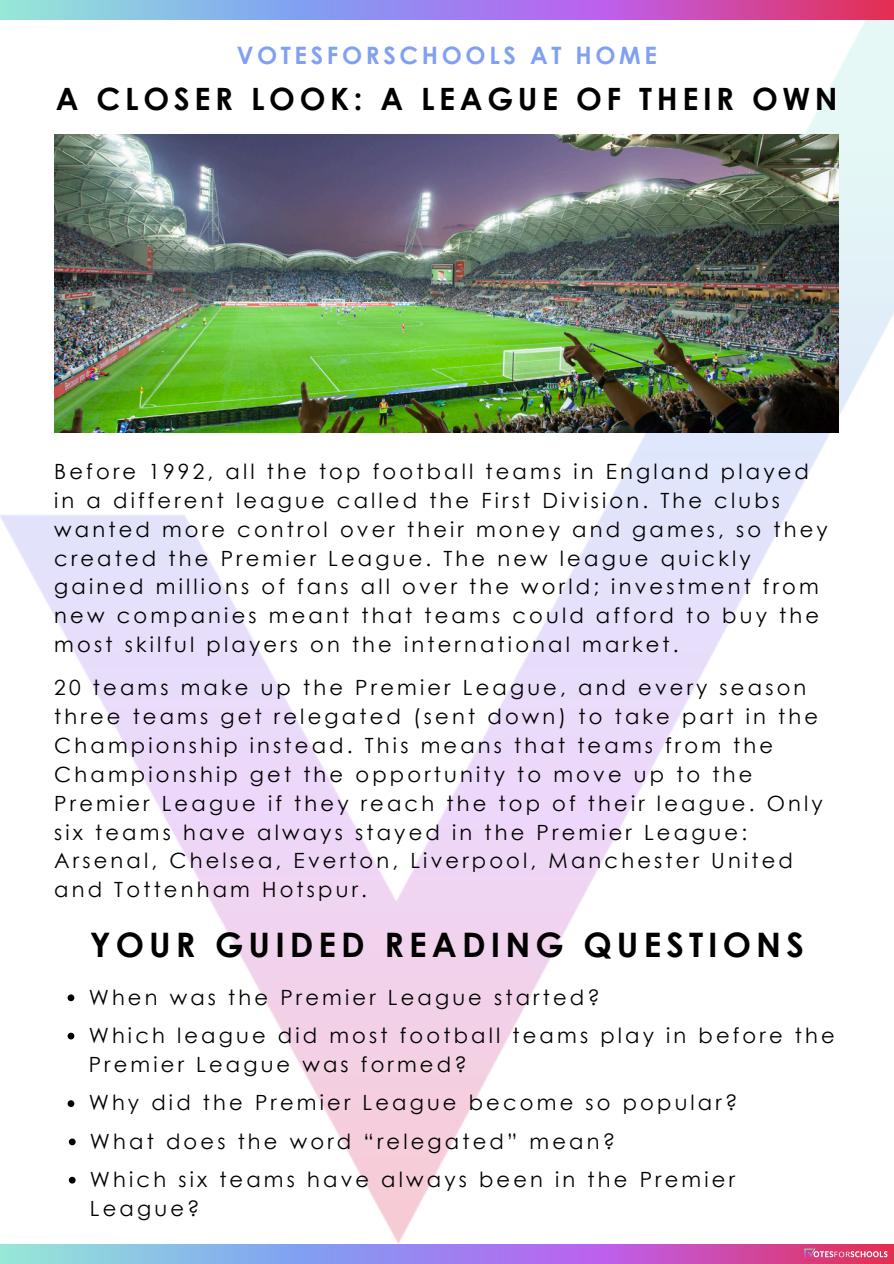
<style>
.page{position:relative;width:894px;height:1264px;background:#fff}
.page>*{position:absolute;margin:0;border:0;box-sizing:border-box;transform-origin:0 0}
.t1{font:700 33.75px "Century Gothic";letter-spacing:.15em;color:#000}
.t2{font:700 30.75px "Century Gothic";letter-spacing:.15em;color:#000}
.t3{font:700 24px "Century Gothic";letter-spacing:.15em;color:#80a0f2}
.t4{font:21px/28.8px "Century Gothic";letter-spacing:.15em;color:#000}
</style>
<div class="page">
<img style="left:0;top:20px;width:893px;height:1223px">
<svg style="left:0;top:0;width:893px;height:20px"></svg>
<svg style="left:0;top:1244px;width:893px;height:19px"></svg>
<img style="left:804px;top:1247px;width:83px;height:13px">
<img style="left:54px;top:135px;width:784px;height:297px">
<svg style="left:68px;top:1100px;width:6px;height:6px"></svg>
<svg style="left:69px;top:1138px;width:7px;height:7px"></svg>
<svg style="left:68px;top:994px;width:6px;height:7px"></svg>
<svg style="left:68px;top:1032px;width:6px;height:7px"></svg>
<svg style="left:69px;top:1176px;width:7px;height:7px"></svg>
<p class="t3" style="left:236px;top:40px;width:421px">VOTESFORSCHOOLS AT HOME</p>
<p class="t2" style="left:56px;top:80px;width:782px">A CLOSER LOOK: A LEAGUE OF THEIR OWN</p>
<h2 class="t4" style="left:54px;top:456px;width:774px">Before 1992, all the top football teams in England played in a different league called the First Division. The clubs wanted more control over their money and games, so they created the Premier League. The new league quickly gained millions of fans all over the world; investment from new companies meant that teams could afford to buy the most skilful players on the international market.</h2>
<h1 class="t4" style="left:54px;top:672px;width:769px">20 teams make up the Premier League, and every season three teams get relegated (sent down) to take part in the Championship instead. This means that teams from the Championship get the opportunity to move up to the Premier League if they reach the top of their league. Only six teams have always stayed in the Premier League:<br>Arsenal, Chelsea, Everton, Liverpool, Manchester United and Tottenham Hotspur.</h1>
<h1 class="t1" style="left:90px;top:923px;width:715px">YOUR GUIDED READING QUESTIONS</h1>
<p class="t4" style="left:89px;top:981px;width:512px">When was the Premier League started?</p>
<p class="t4" style="left:89px;top:1019px;width:747px;line-height:29.2px">Which league did most football teams play in before the<br>Premier League was formed?</p>
<p class="t4" style="left:89px;top:1087px;width:650px">Why did the Premier League become so popular?</p>
<p class="t4" style="left:90px;top:1125px;width:526px">What does the word “relegated” mean?</p>
<p class="t4" style="left:90px;top:1163px;width:646px;line-height:29.2px">Which six teams have always been in the Premier<br>League?</p>
</div>
